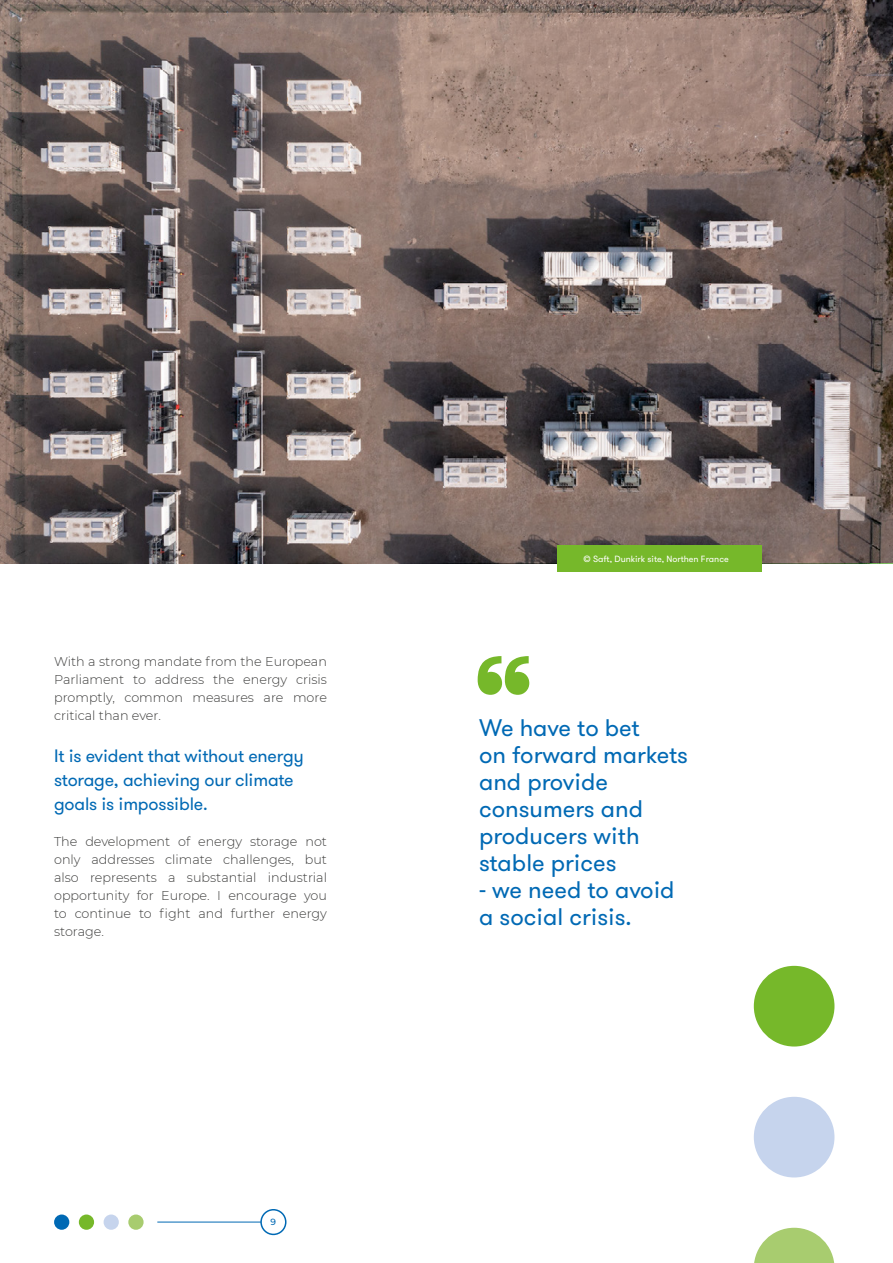
<style>
.page{position:relative;width:893px;height:1263px;background:#fff}
.page>*{position:absolute;margin:0;border:0;box-sizing:border-box;transform-origin:0 0}
.t1{font:700 120.9px "GT Walsheim";color:#76b82a}
.t2{font:24px/27px "GT Walsheim";color:#0069b4}
.t3{font:18px/24px "GT Walsheim";letter-spacing:-.01em;color:#0069b4}
.t4{font:300 12.75px/18px "Montserrat";color:#3c3c3b;text-align:justify}
.t5{font:9px "GT Walsheim";color:#fff}
.t6{font:500 9px "Montserrat";color:#0069b4}
</style>
<div class="page">
<div style="left:79px;top:1214px;width:15px;height:16px;background:#76b82a;border-radius:50%"></div>
<div style="left:54px;top:1214px;width:15px;height:16px;background:#0069b4;border-radius:50%"></div>
<div style="left:104px;top:1214px;width:15px;height:16px;background:#c6d4ed;border-radius:50%"></div>
<div style="left:128px;top:1214px;width:16px;height:16px;background:#a8cc6f;border-radius:50%"></div>
<hr style="left:157px;top:1222px;width:104px;height:1px;background:#0069b4">
<div style="left:260px;top:1209px;width:26px;height:26px;border:2px solid #0069b4;border-radius:50%"></div>
<img style="left:0;top:0;width:892px;height:563px">
<div style="left:557px;top:545px;width:205px;height:27px;background:#76b82a"></div>
<div style="left:754px;top:966px;width:80px;height:80px;background:#76b82a;border-radius:50%"></div>
<div style="left:754px;top:1097px;width:80px;height:80px;background:#c6d4ed;border-radius:50%"></div>
<svg style="left:754px;top:1228px;width:80px;height:35px"></svg>
<p class="t4" style="left:54px;top:652px;width:274px">With a strong mandate from the European Parliament to address the energy crisis promptly, common measures are more critical than ever.</p>
<h3 class="t3" style="left:54px;top:744px;width:251px">It is evident that without energy storage, achieving our climate goals is impossible.</h3>
<p class="t4" style="left:54px;top:832px;width:274px">The development of energy storage not only addresses climate challenges, but also represents a substantial industrial opportunity for Europe. I encourage you to continue to fight and further energy storage.</p>
<p class="t6" style="left:270px;top:1215px;width:7px">9</p>
<p class="t5" style="left:583px;top:553px;width:147px">© Saft, Dunkirk site, Northen France</p>
<h1 class="t1" style="left:472px;top:624px;width:65px">“</h1>
<h2 class="t2" style="left:479px;top:715px;width:210px">We have to bet<br>on forward markets and provide consumers and producers with stable prices</h2>
<h2 class="t2" style="left:479px;top:877px;width:197px">- we need to avoid a social crisis.</h2>
</div>
